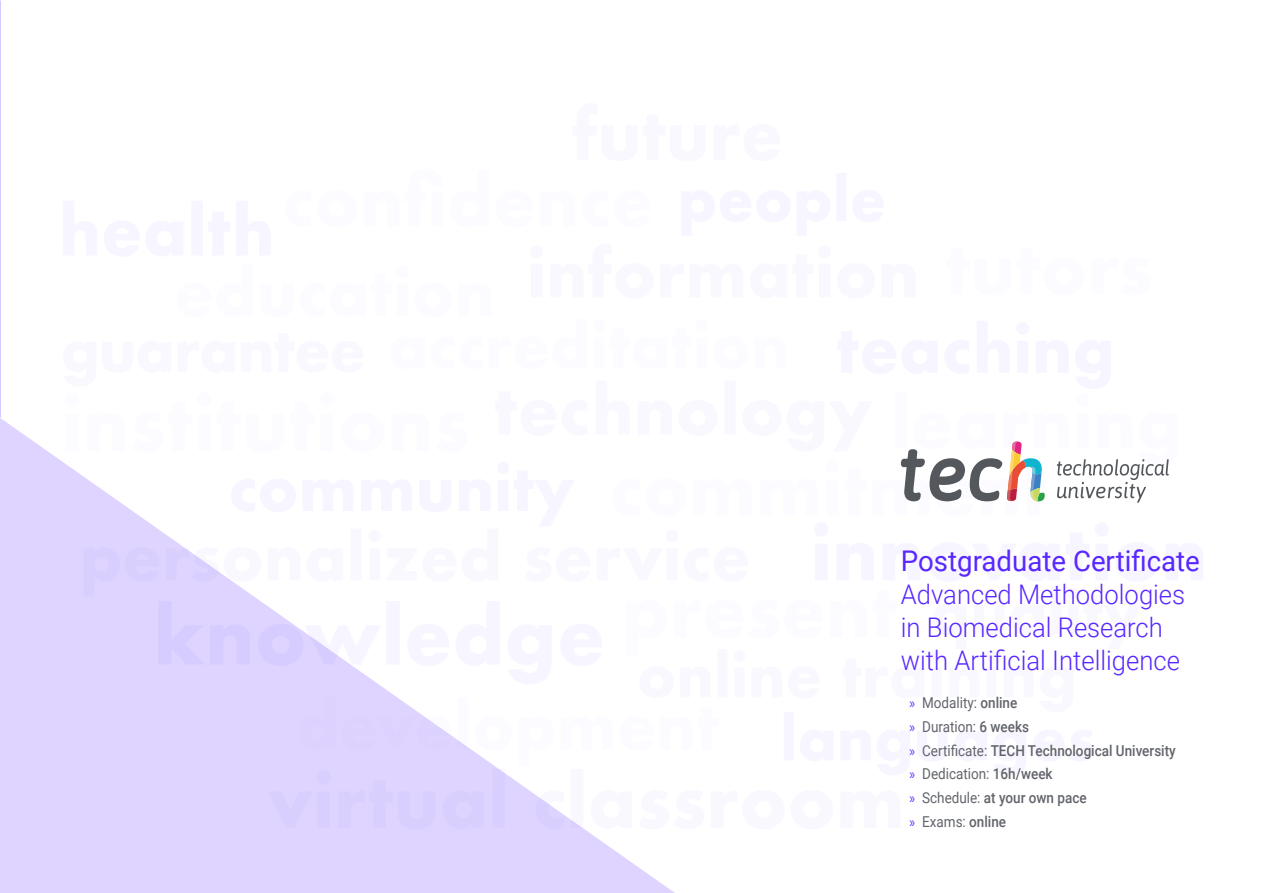
<style>
.page{position:relative;width:1263px;height:893px;background:#fff}
.page>*{position:absolute;margin:0;border:0;box-sizing:border-box;transform-origin:0 0}
.t1{font:28.5px "Roboto";color:#5927ff}
.t2{font:300 27px/33px "Roboto";color:#5927ff;scale:.95 1}
.t3{font:500 15px/23.7px "Roboto";color:#61646a;scale:.9 1}
.s1{font-family:"Myriad Pro";font-weight:400;color:#5927ff}
.s2{font-weight:400}
</style>
<div class="page">
<div style="left:0;top:418px;width:675px;height:475px;background:#ded4ff"></div>
<svg style="left:63px;top:418px;width:1106px;height:411px"></svg>
<h1 class="t1" style="left:901px;top:541px;width:301px">Postgraduate Certificate</h1>
<h2 class="t2" style="left:901px;top:577px;width:301px">Advanced Methodologies in Biomedical Research with Artificial Intelligence</h2>
<p class="t3" style="left:909px;top:690px;width:297px"><span class="s1">»</span> <span class="s2">Modality:</span> online<br><span class="s1">»</span> <span class="s2">Duration:</span> 6 weeks<br><span class="s1">»</span> <span class="s2">Certificate:</span> TECH Technological University <span class="s1">»</span> <span class="s2">Dedication:</span> 16h/week<br><span class="s1">»</span> <span class="s2">Schedule:</span> at your own pace<br><span class="s1">»</span> <span class="s2">Exams:</span> online</p>
</div>
